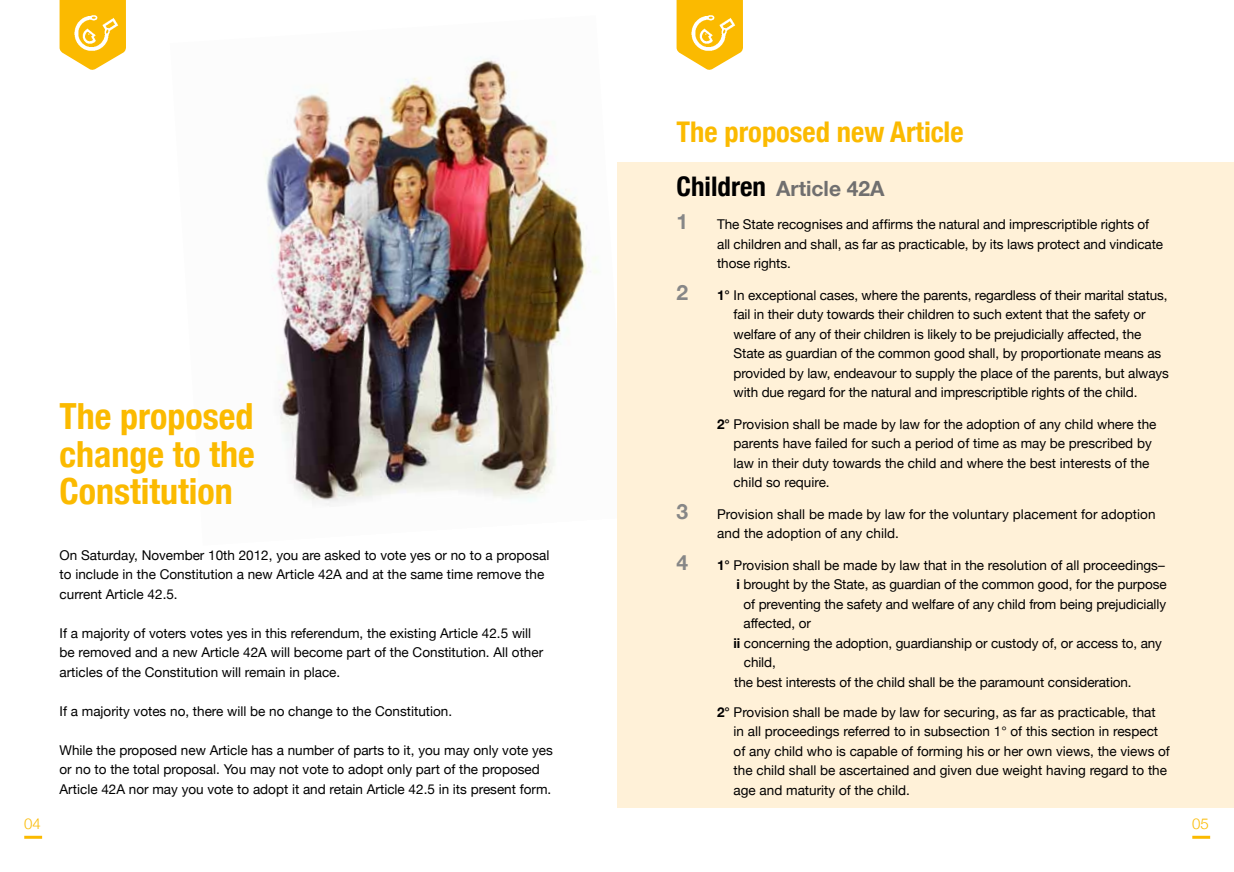
<style>
.page{position:relative;width:1234px;height:872px;background:#fff}
.page>*{position:absolute;margin:0;border:0;box-sizing:border-box;transform-origin:0 0}
.t1{font:700 condensed 36px/37.5px "Helvetica Neue";color:#fbba00;text-align:justify}
.t2{font:700 condensed 28.5px "Helvetica Neue";color:#fbba00}
.t3{font:700 21px/33px "Helvetica Neue";color:#706f6f}
.t4{font:700 21px "Helvetica Neue";color:#878787}
.t5{font:300 15px "Helvetica Neue";color:#fbba00}
.t6{font:13.5px/19.5px "Helvetica Neue";color:#000}
.s1{font-stretch:condensed;font-size:27px;color:#000}
.s2{color:#878787}
.s3{font-weight:700}
.s4{color:#fff1d8}
</style>
<div class="page">
<img style="left:265px;top:57px;width:333px;height:448px">
<div style="left:617px;top:162px;width:616px;height:646px;background:#fff1d8"></div>
<svg style="left:676px;top:0;width:66px;height:70px"></svg>
<svg style="left:60px;top:0;width:66px;height:70px"></svg>
<img style="left:688px;top:15px;width:48px;height:36px">
<img style="left:71px;top:15px;width:48px;height:36px">
<hr style="left:24px;top:835px;width:18px;height:3px;background:#fbba00">
<hr style="left:1191px;top:835px;width:18px;height:3px;background:#fbba00">
<h1 class="t1" style="left:60px;top:397px;width:197px">The proposed change to the Constitution</h1>
<p class="t6" style="left:60px;top:545px;width:491px">On Saturday, November 10th 2012, you are asked to vote yes or no to a proposal to include in the Constitution a new Article 42A and at the same time remove the current Article 42.5.</p>
<p class="t6" style="left:60px;top:623px;width:485px">If a majority of voters votes yes in this referendum, the existing Article 42.5 will be removed and a new Article 42A will become part of the Constitution. All other articles of the Constitution will remain in place.</p>
<p class="t6" style="left:60px;top:701px;width:394px">If a majority votes no, there will be no change to the Constitution.</p>
<p class="t6" style="left:60px;top:740px;width:494px">While the proposed new Article has a number of parts to it, you may only vote yes or no to the total proposal. You may not vote to adopt only part of the proposed<br>Article 42A nor may you vote to adopt it and retain Article 42.5 in its present form.</p>
<h2 class="t2" style="left:676px;top:115px;width:288px">The proposed new Article</h2>
<h3 class="t3" style="left:676px;top:172px;width:210px"><span class="s1">children</span> Article 42A<br><span class="s2">1</span></h3>
<p class="t6" style="left:717px;top:214px;width:447px">The State recognises and affirms the natural and imprescriptible rights of all children and shall, as far as practicable, by its laws protect and vindicate those rights.</p>
<h3 class="t4" style="left:676px;top:279px;width:13px">2</h3>
<p class="t6" style="left:733px;top:285px;width:436px;text-indent:-17px"><span class="s3">1°</span> In exceptional cases, where the parents, regardless of their marital status, fail in their duty towards their children to such extent that the safety or welfare of any of their children is likely to be prejudicially affected, the State as guardian of the common good shall, by proportionate means as provided by law, endeavour to supply the place of the parents, but always with due regard for the natural and imprescriptible rights of the child.</p>
<p class="t6" style="left:733px;top:414px;width:424px;text-indent:-17px"><span class="s3">2°</span> Provision shall be made by law for the adoption of any child where the parents have failed for such a period of time as may be prescribed by law in their duty towards the child and where the best interests of the child so require.</p>
<h3 class="t4" style="left:676px;top:498px;width:13px">3</h3>
<p class="t6" style="left:717px;top:504px;width:440px">Provision shall be made by law for the voluntary placement for adoption and the adoption of any child.</p>
<h3 class="t4" style="left:676px;top:549px;width:13px">4</h3>
<p class="t6" style="left:717px;top:555px;width:449px"><span class="s3">1°</span> Provision shall be made by law that in the resolution of all proceedings–</p>
<p class="t6" style="left:733px;top:574px;width:434px"><span class="s4">i</span><span class="s3">i</span> brought by the State, as guardian of the common good, for the purpose</p>
<p class="t6" style="left:743px;top:594px;width:424px">of preventing the safety and welfare of any child from being prejudicially</p>
<p class="t6" style="left:743px;top:613px;width:69px">affected, or</p>
<p class="t6" style="left:733px;top:633px;width:430px"><span class="s3">ii</span> concerning the adoption, guardianship or custody of, or access to, any</p>
<p class="t6" style="left:743px;top:652px;width:33px">child,</p>
<p class="t6" style="left:734px;top:672px;width:399px">the best interests of the child shall be the paramount consideration.</p>
<p class="t6" style="left:733px;top:702px;width:437px;text-indent:-17px"><span class="s3">2°</span> Provision shall be made by law for securing, as far as practicable, that<br>in all proceedings referred to in subsection 1° of this section in respect of any child who is capable of forming his or her own views, the views of the child shall be ascertained and given due weight having regard to the age and maturity of the child.</p>
<p class="t5" style="left:24px;top:815px;width:18px">04</p>
<p class="t5" style="left:1191px;top:815px;width:18px">05</p>
</div>
